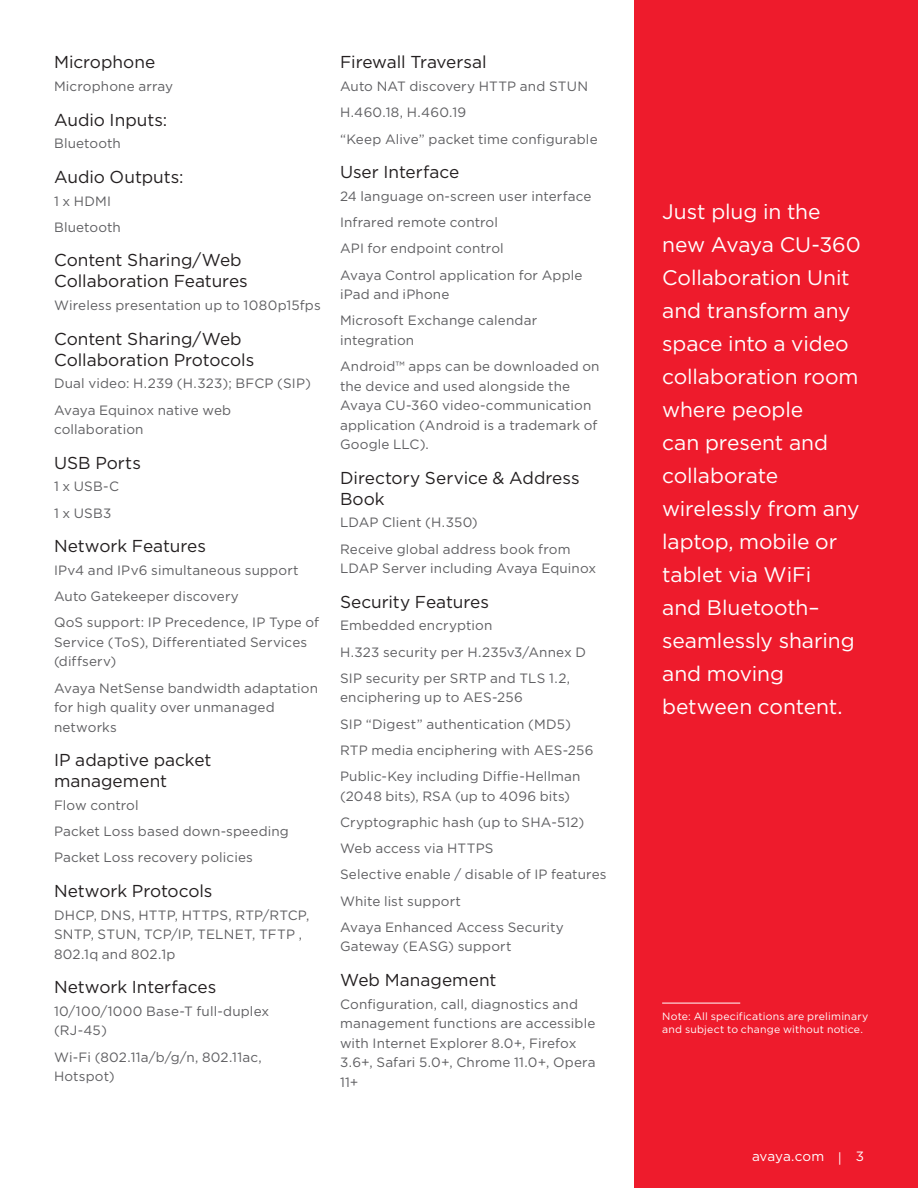
<style>
.page{position:relative;width:918px;height:1188px;background:#fff}
.page>*{position:absolute;margin:0;border:0;box-sizing:border-box;transform-origin:0 0}
.CoverCallout_K_O_hea{font:21px/33px "Gotham";letter-spacing:-.005em;color:#fff}
.Body_Subhead{font:17.25px/21px "Gotham";color:#231f20}
.specifications{font:13.5px/19.5px "Gotham";letter-spacing:.01em;color:#5f5f62}
.t1{font:13.5px "Gotham";color:#fff}
.Body_copy{font:10.5px/13.5px "Gotham";letter-spacing:.02em;color:#fff}
</style>
<div class="page">
<div style="left:634px;top:0;width:284px;height:1188px;background:#ee1b2c"></div>
<hr style="left:662px;top:1003px;width:78px;height:1px;background:#fff">
<p class="Body_Subhead" style="left:54px;top:52px;width:103px">Microphone</p>
<p class="specifications" style="left:54px;top:76px;width:121px">Microphone array</p>
<p class="Body_Subhead" style="left:54px;top:109px;width:115px">Audio Inputs:</p>
<p class="specifications" style="left:54px;top:134px;width:68px">Bluetooth</p>
<p class="Body_Subhead" style="left:54px;top:166px;width:131px">Audio Outputs:</p>
<p class="specifications" style="left:54px;top:191px;width:59px">1 x HDMI</p>
<p class="specifications" style="left:54px;top:217px;width:68px">Bluetooth</p>
<p class="Body_Subhead" style="left:54px;top:249px;width:195px">Content Sharing/Web<br>Collaboration Features</p>
<p class="specifications" style="left:54px;top:295px;width:268px">Wireless presentation up to 1080p15fps</p>
<p class="Body_Subhead" style="left:54px;top:328px;width:202px">Content Sharing/Web<br>Collaboration Protocols</p>
<p class="specifications" style="left:54px;top:374px;width:258px">Dual video: H.239 (H.323); BFCP (SIP)</p>
<p class="specifications" style="left:54px;top:400px;width:179px">Avaya Equinox native web collaboration</p>
<p class="Body_Subhead" style="left:54px;top:452px;width:88px">USB Ports</p>
<p class="specifications" style="left:54px;top:477px;width:67px">1 x USB-C</p>
<p class="specifications" style="left:54px;top:503px;width:59px">1 x USB3</p>
<p class="Body_Subhead" style="left:54px;top:535px;width:154px">Network Features</p>
<p class="specifications" style="left:54px;top:560px;width:246px">IPv4 and IPv6 simultaneous support</p>
<p class="specifications" style="left:54px;top:586px;width:186px">Auto Gatekeeper discovery</p>
<p class="specifications" style="left:54px;top:613px;width:267px">QoS support: IP Precedence, IP Type of<br>Service (ToS), Differentiated Services (diffserv)</p>
<p class="specifications" style="left:54px;top:678px;width:266px">Avaya NetSense bandwidth adaptation for high quality over unmanaged networks</p>
<p class="Body_Subhead" style="left:54px;top:749px;width:159px">IP adaptive packet management</p>
<p class="specifications" style="left:54px;top:795px;width:86px">Flow control</p>
<p class="specifications" style="left:54px;top:821px;width:236px">Packet Loss based down-speeding</p>
<p class="specifications" style="left:54px;top:848px;width:200px">Packet Loss recovery policies</p>
<p class="Body_Subhead" style="left:54px;top:880px;width:160px">Network Protocols</p>
<p class="specifications" style="left:54px;top:905px;width:257px">DHCP, DNS, HTTP, HTTPS, RTP/RTCP,<br>SNTP, STUN, TCP/IP, TELNET, TFTP ,<br>802.1q and 802.1p</p>
<p class="Body_Subhead" style="left:54px;top:976px;width:164px">Network Interfaces</p>
<p class="specifications" style="left:54px;top:1001px;width:217px">10/100/1000 Base-T full-duplex (RJ-45)</p>
<p class="specifications" style="left:54px;top:1047px;width:209px">Wi-Fi (802.11a/b/g/n, 802.11ac,<br>Hotspot)</p>
<p class="Body_Subhead" style="left:340px;top:52px;width:148px">Firewall Traversal</p>
<p class="specifications" style="left:340px;top:76px;width:250px">Auto NAT discovery HTTP and STUN</p>
<p class="specifications" style="left:340px;top:103px;width:128px">H.460.18, H.460.19</p>
<p class="specifications" style="left:340px;top:129px;width:259px">“Keep Alive” packet time configurable</p>
<p class="Body_Subhead" style="left:340px;top:161px;width:121px">User Interface</p>
<p class="specifications" style="left:340px;top:186px;width:253px">24 language on-screen user interface</p>
<p class="specifications" style="left:340px;top:212px;width:160px">Infrared remote control</p>
<p class="specifications" style="left:340px;top:239px;width:165px">API for endpoint control</p>
<p class="specifications" style="left:340px;top:265px;width:244px">Avaya Control application for Apple iPad and iPhone</p>
<p class="specifications" style="left:340px;top:311px;width:199px">Microsoft Exchange calendar integration</p>
<p class="specifications" style="left:340px;top:356px;width:261px">Android™ apps can be downloaded on the device and used alongside the<br>Avaya CU-360 video-communication application (Android is a trademark of<br>Google LLC).</p>
<p class="Body_Subhead" style="left:340px;top:467px;width:241px">Directory Service &amp; Address<br>Book</p>
<p class="specifications" style="left:340px;top:513px;width:139px">LDAP Client (H.350)</p>
<p class="specifications" style="left:340px;top:539px;width:258px">Receive global address book from<br>LDAP Server including Avaya Equinox</p>
<p class="Body_Subhead" style="left:340px;top:591px;width:151px">Security Features</p>
<p class="specifications" style="left:340px;top:616px;width:154px">Embedded encryption</p>
<p class="specifications" style="left:340px;top:642px;width:248px">H.323 security per H.235v3/Annex D</p>
<p class="specifications" style="left:340px;top:668px;width:232px">SIP security per SRTP and TLS 1.2, enciphering up to AES-256</p>
<p class="specifications" style="left:340px;top:714px;width:233px">SIP “Digest” authentication (MD5)</p>
<p class="specifications" style="left:340px;top:740px;width:255px">RTP media enciphering with AES-256</p>
<p class="specifications" style="left:340px;top:766px;width:242px">Public-Key including Diffie-Hellman (2048 bits), RSA (up to 4096 bits)</p>
<p class="specifications" style="left:340px;top:812px;width:246px">Cryptographic hash (up to SHA-512)</p>
<p class="specifications" style="left:340px;top:838px;width:155px">Web access via HTTPS</p>
<p class="specifications" style="left:340px;top:865px;width:268px">Selective enable / disable of IP features</p>
<p class="specifications" style="left:340px;top:891px;width:123px">White list support</p>
<p class="specifications" style="left:340px;top:917px;width:225px">Avaya Enhanced Access Security<br>Gateway (EASG) support</p>
<p class="Body_Subhead" style="left:340px;top:969px;width:158px">Web Management</p>
<p class="specifications" style="left:340px;top:994px;width:257px">Configuration, call, diagnostics and management functions are accessible with Internet Explorer 8.0+, Firefox<br>3.6+, Safari 5.0+, Chrome 11.0+, Opera<br>11+</p>
<p class="CoverCallout_K_O_hea" style="left:662px;top:194px;width:200px">Just plug in the new Avaya CU-360<br>Collaboration Unit and transform any space into a video collaboration room where people<br>can present and collaborate wirelessly from any laptop, mobile or tablet via WiFi<br>and Bluetooth– seamlessly sharing and moving between content.</p>
<p class="Body_copy" style="left:662px;top:1009px;width:208px">Note: All specifications are preliminary and subject to change without notice.</p>
<p class="t1" style="left:752px;top:1149px;width:113px">avaya.com | 3</p>
</div>
